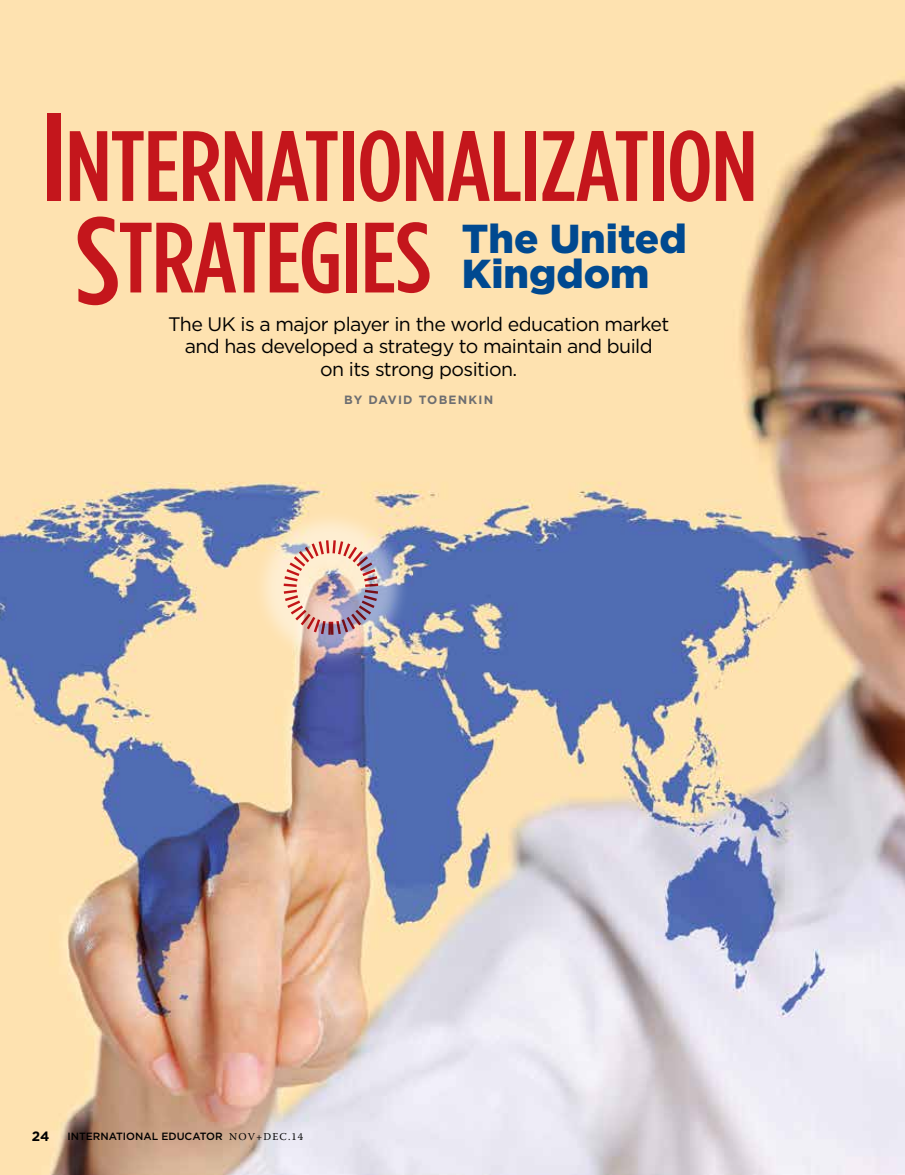
<style>
.page{position:relative;width:905px;height:1175px;background:#fff}
.page>*{position:absolute;margin:0;border:0;box-sizing:border-box;transform-origin:0 0}
.t1{font:99.6px/91.5px "Gotham Condensed Medium SC800";letter-spacing:-.015em;color:#c4161c;scale:1.1 1}
.t2{font:900 40.35px/35.5px "Gotham";color:#004990}
.t3{font:19.5px/22.5px "Gotham";letter-spacing:-.03em;color:#000;text-align:center}
.t4{font:700 13.5px "Gotham";color:#000}
.t5{font:700 12px "Gotham";letter-spacing:.1em;color:#6d6e71}
.t6{font:500 10.5px "Gotham";color:#000}
.s1{font-size:124.5px}
.s2{font-family:"Warnock Pro";font-weight:400}
</style>
<div class="page">
<img style="left:0;top:0;width:904px;height:1174px">
<div style="left:252px;top:508px;width:158px;height:158px;background:#fff;opacity:.44"></div>
<img style="left:281px;top:538px;width:100px;height:99px">
<h1 class="t1" style="left:75px;top:120px;width:622px;text-indent:-34px"><span class="s1">I</span>NTERNATIONALIZATION<br><span class="s1">S</span>TRATEGIES</h1>
<h2 class="t2" style="left:462px;top:220px;width:226px">The United<br>Kingdom</h2>
<p class="t3" style="left:168px;top:312px;width:502px">The UK is a major player in the world education market and has developed a strategy to maintain and build<br>on its strong position.</p>
<p class="t5" style="left:344px;top:392px;width:150px">BY DAVID TOBENKIN</p>
<p class="t4" style="left:32px;top:1127px;width:19px">24</p>
<p class="t6" style="left:67px;top:1129px;width:237px">INTERNATIONAL EDUCATOR <span class="s2">NOV+DEC.14</span></p>
</div>
